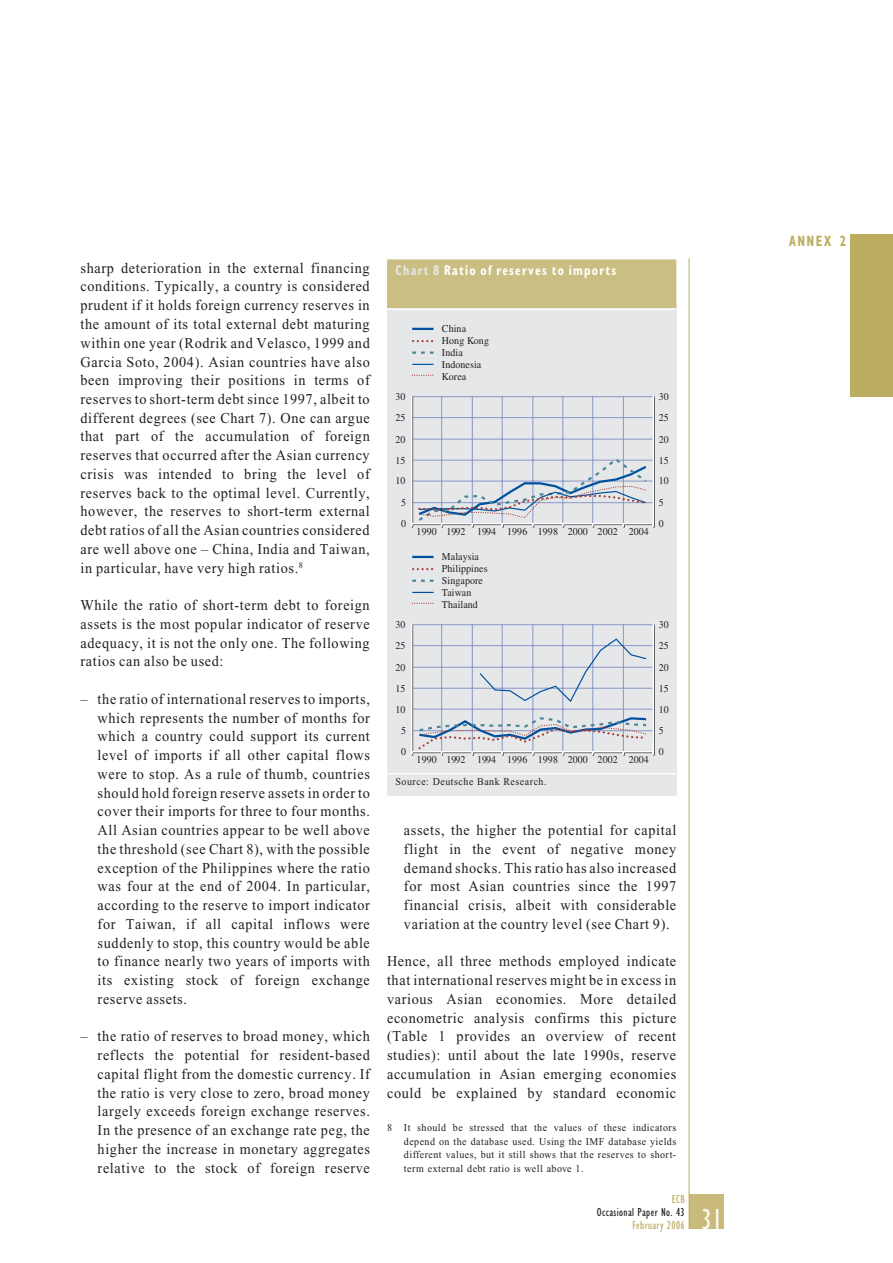
<style>
.page{position:relative;width:893px;height:1263px;background:#fff}
.page>*{position:absolute;margin:0;border:0;box-sizing:border-box;transform-origin:0 0}
.t1{font:condensed 30px "Gill Sans";color:#f9f7f1;scale:.95 1}
.t2{font:15px/18.8px "Times New Roman";letter-spacing:.045em;color:#231f20;text-align:justify;scale:.95 1}
.t3{font:700 condensed 15px "Gill Sans";letter-spacing:.11em;color:#bdad61;scale:.85 1}
.t4{font:700 condensed 14.25px "Gill Sans";letter-spacing:.1em;color:#fff;scale:.85 1}
.t5{font:condensed 12px "Gill Sans";letter-spacing:.035em;color:#231f20;scale:.95 1}
.t6{font:condensed 12px "Gill Sans";letter-spacing:.035em;color:#bdad61;scale:.95 1}
.t7{font:10.5px/13.5px "Times New Roman";letter-spacing:.045em;color:#231f20;text-align:justify;scale:.95 1}
.t8{font:10.5px/12px "Times";letter-spacing:.005em;color:#231f20;scale:.95 1}
.t9{font:10.35px "Times";letter-spacing:.005em;color:#231f20;scale:.95 1}
.s1{color:#e6e7e8}
</style>
<div class="page">
<div style="left:689px;top:1195px;width:34px;height:34px;background:#c9ba7c"></div>
<hr style="left:688px;top:258px;width:1px;height:971px;background:#bdad61">
<div style="left:850px;top:235px;width:42px;height:162px;background:#bdad61"></div>
<div style="left:387px;top:302px;width:289px;height:493px;background:#e6e7e8"></div>
<div style="left:387px;top:259px;width:289px;height:49px;background:#cbbe83"></div>
<hr style="left:387px;top:308px;width:289px;height:2px;background:#fff">
<hr style="left:387px;top:773px;width:289px;height:1px;background:#fff">
<hr style="left:412px;top:439px;width:241px;height:1px;background:#8898c9">
<hr style="left:412px;top:417px;width:241px;height:1px;background:#8898c9">
<hr style="left:412px;top:396px;width:241px;height:1px;background:#8898c9">
<hr style="left:441px;top:397px;width:1px;height:127px;background:#8898c9">
<hr style="left:472px;top:397px;width:1px;height:127px;background:#8898c9">
<hr style="left:502px;top:397px;width:1px;height:127px;background:#8898c9">
<hr style="left:532px;top:397px;width:1px;height:127px;background:#8898c9">
<hr style="left:562px;top:397px;width:1px;height:127px;background:#8898c9">
<hr style="left:592px;top:397px;width:1px;height:127px;background:#8898c9">
<hr style="left:623px;top:397px;width:1px;height:127px;background:#8898c9">
<hr style="left:411px;top:397px;width:2px;height:127px;background:#231f20">
<hr style="left:412px;top:328px;width:21px;height:2px;background:#00529f">
<svg style="left:413px;top:340px;width:19px;height:2px"></svg>
<svg style="left:412px;top:364px;width:21px;height:1px"></svg>
<svg style="left:412px;top:375px;width:21px;height:1px"></svg>
<svg style="left:412px;top:352px;width:21px;height:2px"></svg>
<hr style="left:411px;top:397px;width:1px;height:127px;background:#fff">
<hr style="left:652px;top:397px;width:2px;height:127px;background:#fff">
<svg style="left:411px;top:457px;width:243px;height:71px"></svg>
<hr style="left:412px;top:709px;width:241px;height:1px;background:#8898c9">
<hr style="left:412px;top:688px;width:241px;height:1px;background:#8898c9">
<hr style="left:412px;top:667px;width:241px;height:1px;background:#8898c9">
<hr style="left:412px;top:645px;width:241px;height:1px;background:#8898c9">
<hr style="left:412px;top:624px;width:241px;height:1px;background:#8898c9">
<hr style="left:441px;top:625px;width:1px;height:127px;background:#8898c9">
<hr style="left:472px;top:625px;width:1px;height:127px;background:#8898c9">
<hr style="left:502px;top:625px;width:1px;height:127px;background:#8898c9">
<hr style="left:532px;top:625px;width:1px;height:127px;background:#8898c9">
<hr style="left:562px;top:625px;width:1px;height:127px;background:#8898c9">
<hr style="left:592px;top:625px;width:1px;height:127px;background:#8898c9">
<hr style="left:623px;top:625px;width:1px;height:127px;background:#8898c9">
<hr style="left:411px;top:625px;width:2px;height:127px;background:#231f20">
<hr style="left:412px;top:556px;width:21px;height:2px;background:#00529f">
<svg style="left:413px;top:568px;width:19px;height:2px"></svg>
<svg style="left:412px;top:592px;width:21px;height:1px"></svg>
<svg style="left:412px;top:603px;width:21px;height:1px"></svg>
<svg style="left:412px;top:580px;width:21px;height:2px"></svg>
<hr style="left:411px;top:625px;width:1px;height:127px;background:#fff">
<hr style="left:652px;top:625px;width:2px;height:127px;background:#fff">
<svg style="left:478px;top:638px;width:169px;height:65px"></svg>
<svg style="left:411px;top:716px;width:243px;height:40px"></svg>
<p class="t2" style="left:80px;top:260px;width:306px">sharp deterioration in the external financing conditions. Typically, a country is considered prudent if it holds foreign currency reserves in the amount of its total external debt maturing within one year (Rodrik and Velasco, 1999 and Garcia Soto, 2004). Asian countries have also been improving their positions in terms of reserves to short-term debt since 1997, albeit to different degrees (see Chart 7). One can argue that part of the accumulation of foreign reserves that occurred after the Asian currency crisis was intended to bring the level of reserves back to the optimal level. Currently, however, the reserves to short-term external debt ratios of all the Asian countries considered are well above one – China, India and Taiwan, in particular, have very high ratios.<sup>8</sup></p>
<p class="t2" style="left:80px;top:597px;width:306px">While the ratio of short-term debt to foreign assets is the most popular indicator of reserve adequacy, it is not the only one. The following ratios can also be used:</p>
<p class="t2" style="left:98px;top:691px;width:288px;text-indent:-17px">– the ratio of international reserves to imports, which represents the number of months for which a country could support its current level of imports if all other capital flows were to stop. As a rule of thumb, countries should hold foreign reserve assets in order to cover their imports for three to four months.<br>All Asian countries appear to be well above the threshold (see Chart 8), with the possible exception of the Philippines where the ratio was four at the end of 2004. In particular, according to the reserve to import indicator for Taiwan, if all capital inflows were suddenly to stop, this country would be able to finance nearly two years of imports with its existing stock of foreign exchange reserve assets.</p>
<p class="t2" style="left:98px;top:1028px;width:288px;text-indent:-17px">– the ratio of reserves to broad money, which reflects the potential for resident-based capital flight from the domestic currency. If the ratio is very close to zero, broad money largely exceeds foreign exchange reserves.<br>In the presence of an exchange rate peg, the higher the increase in monetary aggregates relative to the stock of foreign reserve</p>
<p class="t4" style="left:395px;top:265px;width:261px"><span class="s1">Chart 8</span> Ratio of reserves to imports</p>
<p class="t8" style="left:442px;top:323px;width:51px">China<br>Hong Kong<br>India<br>Indonesia<br>Korea</p>
<p class="t9" style="left:395px;top:393px;width:12px">30</p>
<p class="t9" style="left:658px;top:393px;width:12px">30</p>
<p class="t9" style="left:395px;top:414px;width:12px">25</p>
<p class="t9" style="left:658px;top:414px;width:12px">25</p>
<p class="t9" style="left:395px;top:435px;width:12px">20</p>
<p class="t9" style="left:658px;top:435px;width:12px">20</p>
<p class="t9" style="left:395px;top:456px;width:12px">15</p>
<p class="t9" style="left:658px;top:456px;width:12px">15</p>
<p class="t9" style="left:395px;top:477px;width:12px">10</p>
<p class="t9" style="left:658px;top:477px;width:12px">10</p>
<p class="t9" style="left:401px;top:499px;width:7px">5</p>
<p class="t9" style="left:658px;top:499px;width:7px">5</p>
<p class="t9" style="left:401px;top:520px;width:7px">0</p>
<p class="t8" style="left:416px;top:527px;width:246px">1990 1992 1994 1996 1998 2000 2002 2004</p>
<p class="t8" style="left:442px;top:551px;width:50px">Malaysia<br>Philippines<br>Singapore<br>Taiwan<br>Thailand</p>
<p class="t9" style="left:658px;top:520px;width:7px">0</p>
<p class="t9" style="left:395px;top:621px;width:12px">30</p>
<p class="t9" style="left:658px;top:621px;width:12px">30</p>
<p class="t9" style="left:395px;top:642px;width:12px">25</p>
<p class="t9" style="left:658px;top:642px;width:12px">25</p>
<p class="t9" style="left:395px;top:663px;width:12px">20</p>
<p class="t9" style="left:658px;top:663px;width:12px">20</p>
<p class="t9" style="left:395px;top:684px;width:12px">15</p>
<p class="t9" style="left:658px;top:684px;width:12px">15</p>
<p class="t9" style="left:395px;top:705px;width:12px">10</p>
<p class="t9" style="left:658px;top:705px;width:12px">10</p>
<p class="t9" style="left:401px;top:727px;width:7px">5</p>
<p class="t9" style="left:658px;top:727px;width:7px">5</p>
<p class="t9" style="left:401px;top:748px;width:7px">0</p>
<p class="t8" style="left:416px;top:755px;width:246px">1990 1992 1994 1996 1998 2000 2002 2004</p>
<p class="t9" style="left:658px;top:748px;width:7px">0</p>
<p class="t7" style="left:395px;top:776px;width:160px">Source: Deutsche Bank Research.</p>
<p class="t2" style="left:404px;top:822px;width:288px">assets, the higher the potential for capital flight in the event of negative money demand shocks. This ratio has also increased for most Asian countries since the 1997 financial crisis, albeit with considerable variation at the country level (see Chart 9).</p>
<p class="t2" style="left:387px;top:953px;width:306px">Hence, all three methods employed indicate that international reserves might be in excess in various Asian economies. More detailed econometric analysis confirms this picture (Table 1 provides an overview of recent studies): until about the late 1990s, reserve accumulation in Asian emerging economies could be explained by standard economic</p>
<p class="t7" style="left:404px;top:1122px;width:288px;text-indent:-17px">8 It should be stressed that the values of these indicators depend on the database used. Using the IMF database yields different values, but it still shows that the reserves to short&shy;term external debt ratio is well above 1.</p>
<p class="t6" style="left:671px;top:1195px;width:15px">ECB</p>
<p class="t5" style="left:597px;top:1208px;width:94px">Occasional Paper No. 43</p>
<p class="t6" style="left:632px;top:1220px;width:56px">February 2006</p>
<h1 class="t1" style="left:701px;top:1208px;width:23px">31</h1>
<p class="t3" style="left:789px;top:236px;width:69px">ANNEX 2</p>
</div>
